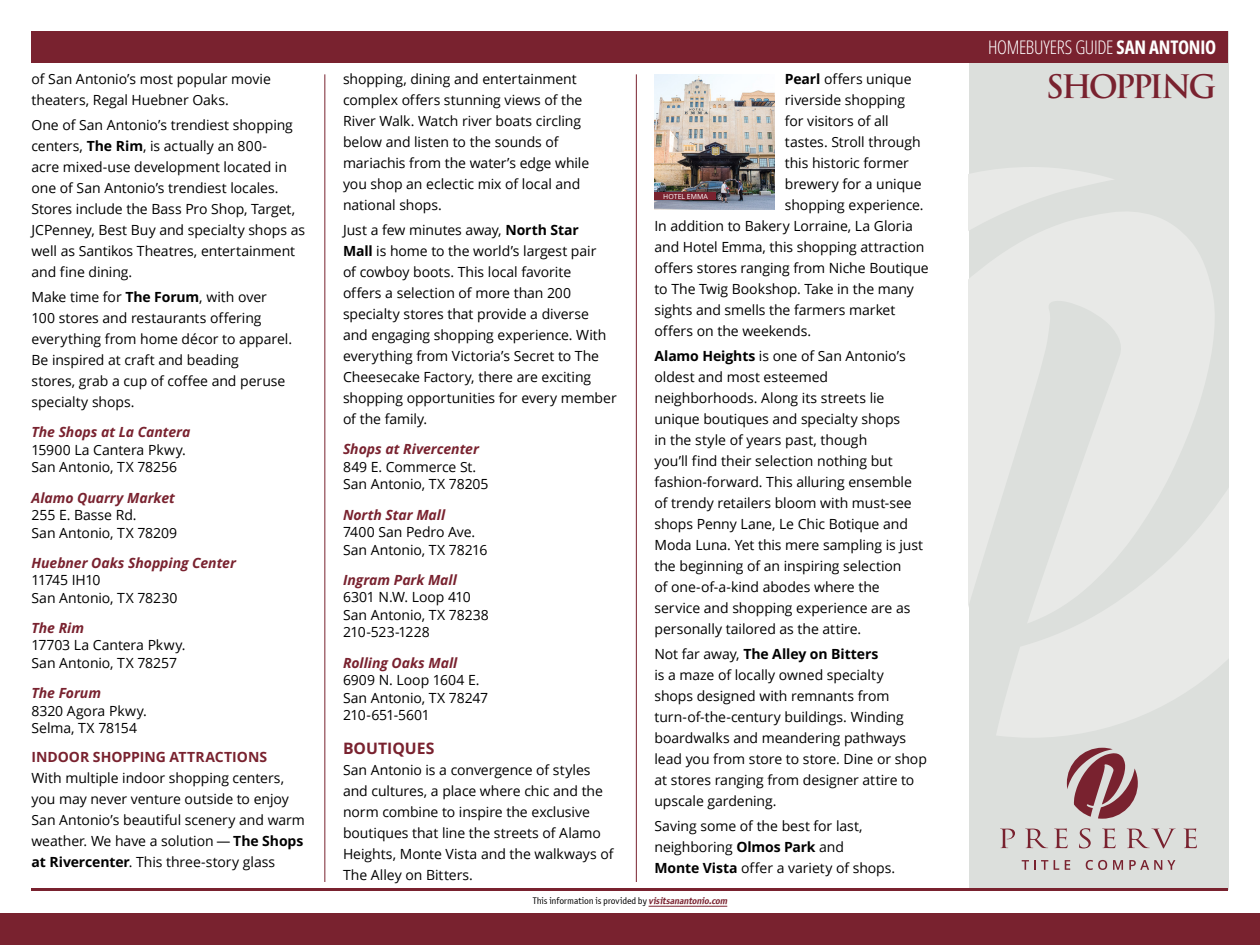
<style>
.page{position:relative;width:1260px;height:945px;background:#fff}
.page>*{position:absolute;margin:0;border:0;box-sizing:border-box;transform-origin:0 0}
.t1{font:700 31.5px "Trajan Pro";letter-spacing:-.1em;color:#79222f}
.t2{font:300 18.72px "Open Sans Condensed";letter-spacing:-.015em;color:#fff}
.t3{font:700 15.75px "Open Sans";color:#79222f}
.t4{font:14px/21px "Open Sans";letter-spacing:-.005em;color:#000}
.t5{font:italic 700 14px "Open Sans";letter-spacing:-.005em;color:#79222f}
.t6{font:700 14px "Open Sans";color:#79222f}
.t7{font:9.62px "Officina Sans ITCTT Book";letter-spacing:-.015em;color:#000}
.t8{font:7px "Open Sans";color:#fff}
.s1{font-weight:700}
.s2{font-family:"Officina Sans ITCTT Bold";font-style:italic;color:#79222f}
</style>
<div class="page">
<div style="left:969px;top:32px;width:259px;height:858px;background:#dcdfdc"></div>
<svg style="left:969px;top:167px;width:259px;height:570px;fill:#e8e9e7"></svg>
<div style="left:32px;top:32px;width:1196px;height:31px;background:#79222f"></div>
<hr style="left:32px;top:888px;width:1196px;height:3px;background:#79222f">
<svg style="left:1000px;top:829px;width:15px;height:19px"></svg>
<svg style="left:1025px;top:829px;width:23px;height:19px"></svg>
<svg style="left:1054px;top:828px;width:14px;height:20px"></svg>
<svg style="left:1079px;top:828px;width:12px;height:20px"></svg>
<svg style="left:1102px;top:828px;width:14px;height:20px"></svg>
<svg style="left:1127px;top:829px;width:48px;height:19px"></svg>
<svg style="left:1184px;top:828px;width:13px;height:20px"></svg>
<svg style="left:1022px;top:860px;width:26px;height:10px"></svg>
<svg style="left:1054px;top:860px;width:5px;height:10px"></svg>
<svg style="left:1065px;top:860px;width:5px;height:10px"></svg>
<svg style="left:1086px;top:860px;width:21px;height:10px"></svg>
<svg style="left:1113px;top:860px;width:10px;height:10px"></svg>
<svg style="left:1129px;top:860px;width:46px;height:10px"></svg>
<svg style="left:1067px;top:748px;width:71px;height:71px"></svg>
<img style="left:654px;top:74px;width:120px;height:135px">
<hr style="left:325px;top:74px;width:1px;height:808px;background:#79222f">
<hr style="left:636px;top:74px;width:1px;height:808px;background:#79222f">
<div style="left:654px;top:192px;width:62px;height:8px;background:#79222f"></div>
<hr style="left:649px;top:906px;width:78px;height:1px;background:#79222f">
<div style="left:0;top:914px;width:1260px;height:31px;background:#79222f"></div>
<h2 class="t2" style="left:988px;top:34px;width:230px">HOMEBUYERS GUIDE <span class="s1">SAN ANTONIO</span></h2>
<p class="t4" style="left:785px;top:68px;width:128px"><span class="s1">Pearl</span> offers unique</p>
<p class="t4" style="left:785px;top:89px;width:122px">riverside shopping</p>
<p class="t4" style="left:785px;top:110px;width:105px">for visitors of all</p>
<p class="t4" style="left:785px;top:131px;width:137px">tastes. Stroll through</p>
<p class="t4" style="left:785px;top:152px;width:126px">this historic former</p>
<p class="t4" style="left:785px;top:173px;width:138px">brewery for a unique</p>
<p class="t4" style="left:785px;top:194px;width:140px">shopping experience.</p>
<p class="t4" style="left:654px;top:215px;width:260px">In addition to Bakery Lorraine, La Gloria</p>
<p class="t4" style="left:654px;top:236px;width:272px">and Hotel Emma, this shopping attraction</p>
<p class="t4" style="left:654px;top:257px;width:276px">offers stores ranging from Niche Boutique</p>
<p class="t4" style="left:654px;top:278px;width:261px">to The Twig Bookshop. Take in the many</p>
<p class="t4" style="left:654px;top:299px;width:242px">sights and smells the farmers market</p>
<p class="t4" style="left:654px;top:320px;width:158px">offers on the weekends.</p>
<p class="t4" style="left:654px;top:345px;width:270px"><span class="s1">Alamo Heights</span> is one of San Antonio’s oldest and most esteemed neighborhoods. Along its streets lie unique boutiques and specialty shops<br>in the style of years past, though<br>you’ll find their selection nothing but fashion‑forward. This alluring ensemble of trendy retailers bloom with must-see shops Penny Lane, Le Chic Botique and Moda Luna. Yet this mere sampling is just the beginning of an inspiring selection<br>of one‑of‑a‑kind abodes where the service and shopping experience are as personally tailored as the attire.</p>
<p class="t4" style="left:654px;top:643px;width:274px">Not far away, <span class="s1">The Alley on Bitters<br></span>is a maze of locally owned specialty<br>shops designed with remnants from turn-of-the‑century buildings. Winding boardwalks and meandering pathways lead you from store to store. Dine or shop at stores ranging from designer attire to upscale gardening.</p>
<p class="t4" style="left:654px;top:815px;width:242px">Saving some of the best for last, neighboring <span class="s1">Olmos Park</span> and<br><span class="s1">Monte Vista</span> offer a variety of shops.</p>
<p class="t4" style="left:32px;top:68px;width:241px">of San Antonio’s most popular movie theaters, Regal Huebner Oaks.</p>
<h1 class="t1" style="left:1046px;top:67px;width:172px">SHOPPING</h1>
<p class="t4" style="left:32px;top:114px;width:275px">One of San Antonio’s trendiest shopping centers, <span class="s1">The Rim</span>, is actually an 800-<br>acre mixed-use development located in one of San Antonio’s trendiest locales.<br>Stores include the Bass Pro Shop, Target, JCPenney, Best Buy and specialty shops as well as Santikos Theatres, entertainment and fine dining.</p>
<p class="t4" style="left:32px;top:286px;width:262px">Make time for <span class="s1">The Forum</span>, with over<br>100 stores and restaurants offering everything from home décor to apparel.<br>Be inspired at craft and beading<br>stores, grab a cup of coffee and peruse specialty shops.</p>
<p class="t5" style="left:32px;top:423px;width:160px">The Shops at La Cantera</p>
<p class="t4" style="left:32px;top:441px;width:156px;line-height:17.5px">15900 La Cantera Pkwy.<br>San Antonio, TX 78256</p>
<p class="t5" style="left:32px;top:488px;width:145px">Alamo Quarry Market</p>
<p class="t4" style="left:32px;top:506px;width:147px;line-height:17.5px">255 E. Basse Rd.<br>San Antonio, TX 78209</p>
<p class="t5" style="left:32px;top:553px;width:206px">Huebner Oaks Shopping Center</p>
<p class="t4" style="left:32px;top:571px;width:148px;line-height:17.5px">11745 IH10<br>San Antonio, TX 78230</p>
<p class="t5" style="left:32px;top:618px;width:54px">The Rim</p>
<p class="t4" style="left:32px;top:636px;width:156px;line-height:17.5px">17703 La Cantera Pkwy.<br>San Antonio, TX 78257</p>
<p class="t5" style="left:32px;top:683px;width:71px">The Forum</p>
<p class="t4" style="left:32px;top:701px;width:117px;line-height:17.5px">8320 Agora Pkwy.<br>Selma, TX 78154</p>
<p class="t6" style="left:32px;top:747px;width:237px">INDOOR SHOPPING ATTRACTIONS</p>
<p class="t4" style="left:32px;top:767px;width:275px">With multiple indoor shopping centers, you may never venture outside to enjoy San Antonio’s beautiful scenery and warm weather. We have a solution — <span class="s1">The Shops at Rivercenter</span>. This three-story glass</p>
<p class="t4" style="left:343px;top:68px;width:248px">shopping, dining and entertainment complex offers stunning views of the River Walk. Watch river boats circling below and listen to the sounds of mariachis from the water’s edge while you shop an eclectic mix of local and national shops.</p>
<p class="t4" style="left:343px;top:219px;width:275px">Just a few minutes away, <span class="s1">North Star<br>Mall</span> is home to the world’s largest pair<br>of cowboy boots. This local favorite<br>offers a selection of more than 200 specialty stores that provide a diverse and engaging shopping experience. With everything from Victoria’s Secret to The Cheesecake Factory, there are exciting shopping opportunities for every member of the family.</p>
<p class="t5" style="left:343px;top:440px;width:137px">Shops at Rivercenter</p>
<p class="t4" style="left:343px;top:458px;width:147px;line-height:17.5px">849 E. Commerce St.<br>San Antonio, TX 78205</p>
<p class="t5" style="left:343px;top:505px;width:104px">North Star Mall</p>
<p class="t4" style="left:343px;top:523px;width:146px;line-height:17.5px">7400 San Pedro Ave.<br>San Antonio, TX 78216</p>
<p class="t5" style="left:343px;top:570px;width:115px">Ingram Park Mall</p>
<p class="t4" style="left:343px;top:588px;width:147px;line-height:17.5px">6301 N.W. Loop 410<br>San Antonio, TX 78238<br>210-523-1228</p>
<p class="t5" style="left:343px;top:653px;width:116px">Rolling Oaks Mall</p>
<p class="t4" style="left:343px;top:671px;width:147px;line-height:17.5px">6909 N. Loop 1604 E.<br>San Antonio, TX 78247<br>210-651-5601</p>
<p class="t3" style="left:343px;top:738px;width:93px">BOUTIQUES</p>
<p class="t4" style="left:343px;top:759px;width:272px">San Antonio is a convergence of styles and cultures, a place where chic and the norm combine to inspire the exclusive boutiques that line the streets of Alamo Heights, Monte Vista and the walkways of The Alley on Bitters.</p>
<p class="t8" style="left:663px;top:192px;width:46px">HOTEL EMMA</p>
<p class="t7" style="left:533px;top:896px;width:198px">This information is provided by <span class="s2">visitsanantonio.com</span></p>
</div>
